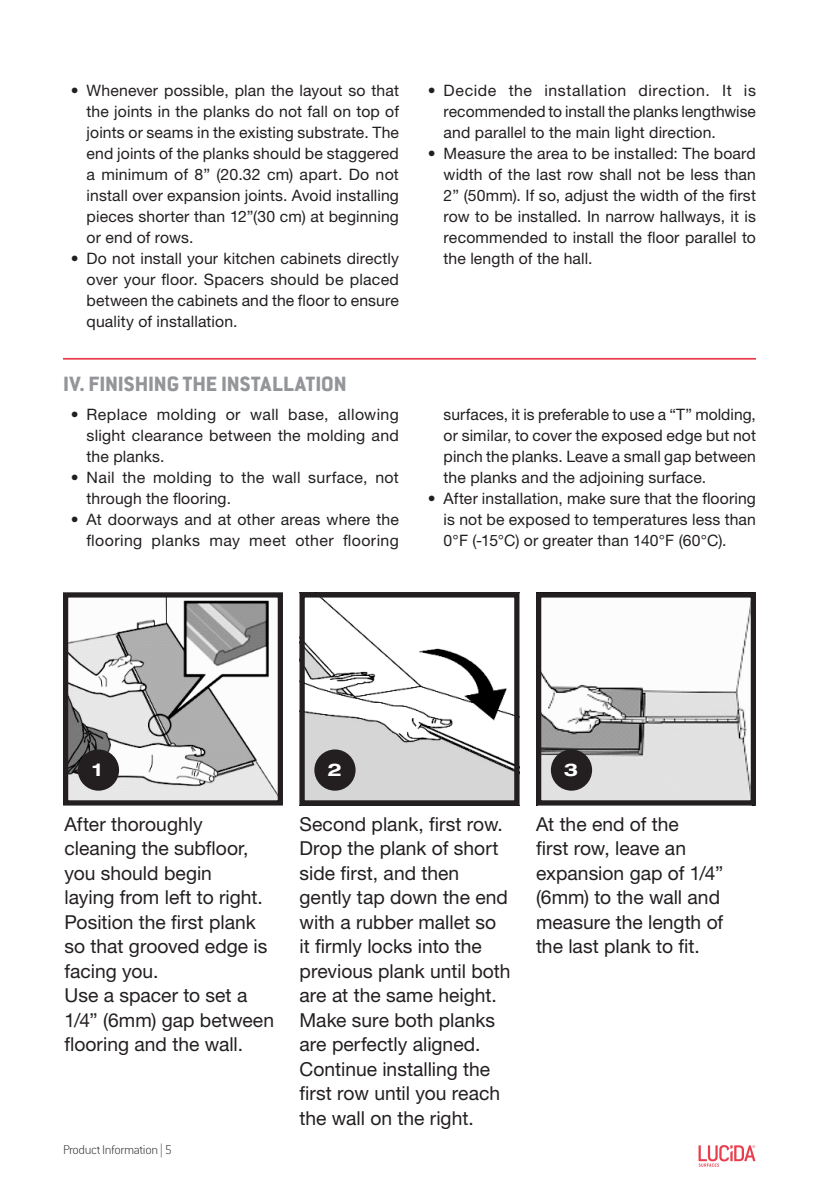
<style>
.page{position:relative;width:819px;height:1197px;background:#fff}
.page>*{position:absolute;margin:0;border:0;box-sizing:border-box;transform-origin:0 0}
.Heading{font:800 22.75px "Conduit ITC Std";color:#939598}
.Instruction-Steps{font:19.25px/24.5px "Helvetica Neue LT Std";color:#231f20}
.Instruction_Step{font:700 expanded 18.03px "Helvetica Neue LT Std";color:#fff}
.Instruction_Step-2{font:700 expanded 17.5px "Helvetica Neue LT Std";color:#fff}
.t1{font:15.75px/21px "Helvetica Neue LT Std";letter-spacing:.01em;color:#231f20;text-align:justify}
.t2{font:200 14px "Conduit ITC Std";letter-spacing:-.025em;color:#3a3a3a}
</style>
<div class="page">
<svg style="left:699px;top:1145px;width:56px;height:22px"></svg>
<hr style="left:63px;top:358px;width:693px;height:2px;background:#e83f4f">
<img style="left:69px;top:598px;width:208px;height:202px">
<div style="left:63px;top:592px;width:220px;height:214px;border:5px solid #231f20"></div>
<div style="left:78px;top:749px;width:41px;height:42px;background:#231f20;border-radius:50%"></div>
<img style="left:306px;top:598px;width:207px;height:202px">
<div style="left:300px;top:592px;width:219px;height:214px;border:5px solid #231f20"></div>
<div style="left:314px;top:749px;width:42px;height:42px;background:#231f20;border-radius:50%"></div>
<img style="left:542px;top:605px;width:208px;height:195px">
<div style="left:536px;top:592px;width:220px;height:214px;border:5px solid #231f20"></div>
<div style="left:551px;top:749px;width:41px;height:42px;background:#231f20;border-radius:50%"></div>
<p class="t1" style="left:87px;top:80px;width:314px;text-indent:-16px">• Whenever possible, plan the layout so that the joints in the planks do not fall on top of joints or seams in the existing substrate. The end joints of the planks should be staggered a minimum of 8” (20.32 cm) apart. Do not install over expansion joints. Avoid installing pieces shorter than 12”(30 cm) at beginning or end of rows.</p>
<p class="t1" style="left:87px;top:248px;width:314px;text-indent:-16px">• Do not install your kitchen cabinets directly over your floor. Spacers should be placed between the cabinets and the floor to ensure quality of installation.</p>
<p class="Heading" style="left:63px;top:370px;width:285px">IV. FINISHING THE INSTALLATION</p>
<p class="t1" style="left:87px;top:404px;width:314px;text-indent:-16px">• Replace molding or wall base, allowing slight clearance between the molding and the planks.</p>
<p class="t1" style="left:87px;top:467px;width:314px;text-indent:-16px">• Nail the molding to the wall surface, not through the flooring.</p>
<p class="t1" style="left:71px;top:509px;width:330px;text-align:right">• At doorways and at other areas where the flooring planks may meet other flooring</p>
<p class="t1" style="left:444px;top:80px;width:314px;text-indent:-16px">• Decide the installation direction. It is recommended to install the planks lengthwise and parallel to the main light direction.</p>
<p class="t1" style="left:444px;top:143px;width:314px;text-indent:-16px">• Measure the area to be installed: The board width of the last row shall not be less than 2” (50mm). If so, adjust the width of the first row to be installed. In narrow hallways, it is recommended to install the floor parallel to the length of the hall.</p>
<p class="t1" style="left:444px;top:404px;width:314px">surfaces, it is preferable to use a “T” molding, or similar, to cover the exposed edge but not pinch the planks. Leave a small gap between the planks and the adjoining surface.</p>
<p class="t1" style="left:444px;top:488px;width:314px;text-indent:-16px">• After installation, make sure that the flooring is not be exposed to temperatures less than 0°F (-15°C) or greater than 140°F (60°C).</p>
<p class="Instruction_Step" style="left:92px;top:759px;width:11px">1</p>
<p class="Instruction_Step-2" style="left:327px;top:759px;width:16px">2</p>
<p class="Instruction_Step-2" style="left:564px;top:759px;width:16px">3</p>
<p class="Instruction-Steps" style="left:64px;top:811px;width:204px">After thoroughly cleaning the subfloor, you should begin<br>laying from left to right.<br>Position the first plank so that grooved edge is facing you.</p>
<p class="Instruction-Steps" style="left:64px;top:983px;width:211px">Use a spacer to set a<br>1/4” (6mm) gap between flooring and the wall.</p>
<p class="t2" style="left:63px;top:1141px;width:110px">Product Information | 5</p>
<p class="Instruction-Steps" style="left:300px;top:811px;width:212px">Second plank, first row.<br>Drop the plank of short side first, and then gently tap down the end with a rubber mallet so it firmly locks into the previous plank until both are at the same height.<br>Make sure both planks are perfectly aligned.<br>Continue installing the first row until you reach the wall on the right.</p>
<p class="Instruction-Steps" style="left:536px;top:811px;width:189px">At the end of the<br>first row, leave an expansion gap of 1/4” (6mm) to the wall and measure the length of the last plank to fit.</p>
</div>
